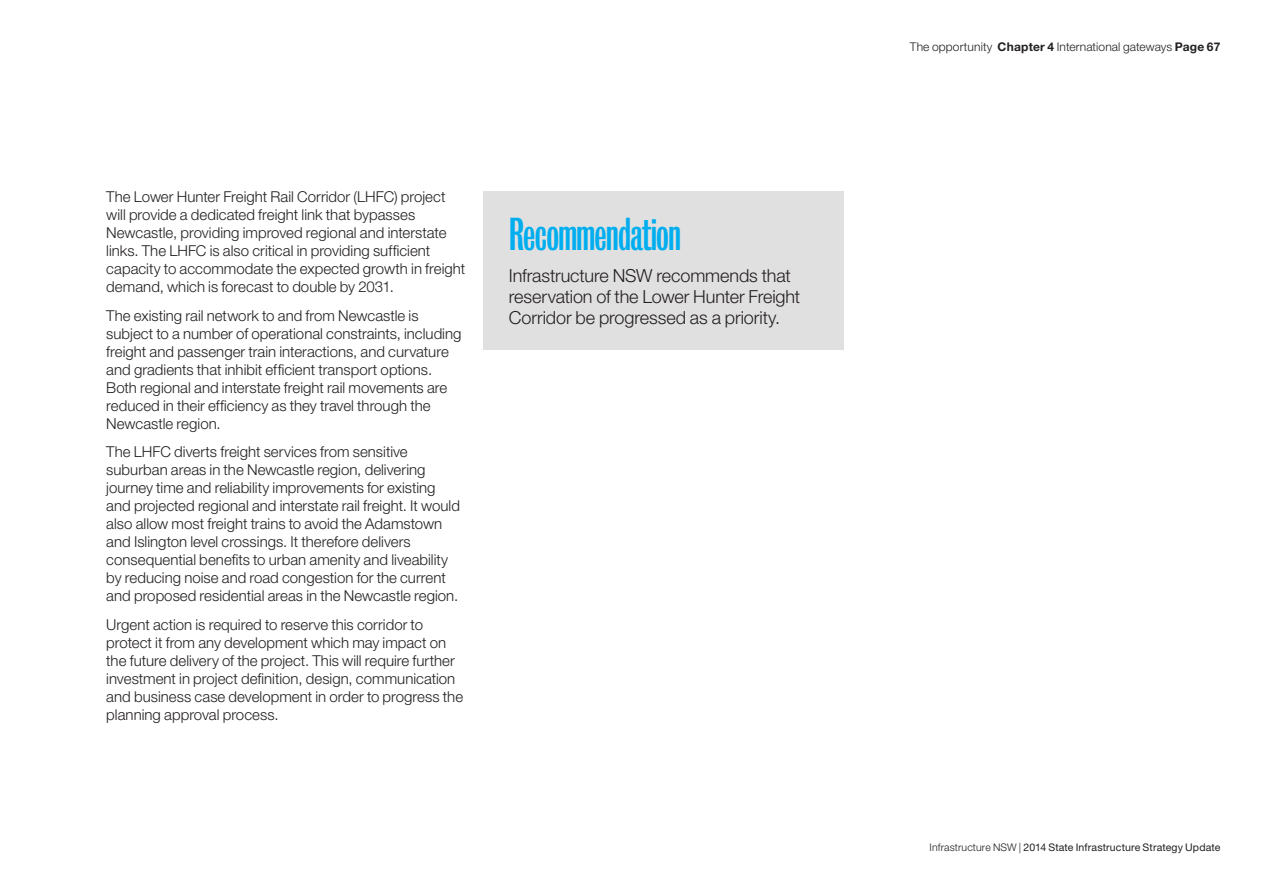
<style>
.page{position:relative;width:1263px;height:893px;background:#fff}
.page>*{position:absolute;margin:0;border:0;box-sizing:border-box;transform-origin:0 0}
.t1{font:42px "Bureau Grotesque One Three";letter-spacing:-.015em;color:#00aeef}
.t2{font:300 18px/21px "Helvetica Neue LT Std";letter-spacing:-.005em;color:#231f20}
.t3{font:300 15px/18px "Helvetica Neue LT Std";color:#231f20}
.t4{font:300 12px "Helvetica Neue LT Std";letter-spacing:.01em;color:#231f20}
.t5{font:10.5px "Helvetica Neue LT Std";letter-spacing:.015em;color:#231f20}
.s1{font-weight:700}
.s2{font-weight:300}
</style>
<div class="page">
<div style="left:483px;top:191px;width:360px;height:159px;background:#e1e0e1"></div>
<p class="t3" style="left:106px;top:187px;width:361px">The Lower Hunter Freight Rail Corridor (LHFC) project will provide a dedicated freight link that bypasses Newcastle, providing improved regional and interstate links. The LHFC is also critical in providing sufficient capacity to accommodate the expected growth in freight demand, which is forecast to double by 2031.</p>
<p class="t3" style="left:106px;top:306px;width:357px">The existing rail network to and from Newcastle is subject to a number of operational constraints, including freight and passenger train interactions, and curvature and gradients that inhibit efficient transport options.<br>Both regional and interstate freight rail movements are reduced in their efficiency as they travel through the Newcastle region.</p>
<p class="t3" style="left:106px;top:443px;width:355px">The LHFC diverts freight services from sensitive suburban areas in the Newcastle region, delivering journey time and reliability improvements for existing and projected regional and interstate rail freight. It would also allow most freight trains to avoid the Adamstown and Islington level crossings. It therefore delivers consequential benefits to urban amenity and liveability by reducing noise and road congestion for the current and proposed residential areas in the Newcastle region.</p>
<p class="t3" style="left:106px;top:615px;width:358px">Urgent action is required to reserve this corridor to protect it from any development which may impact on the future delivery of the project. This will require further investment in project definition, design, communication and business case development in order to progress the planning approval process.</p>
<h1 class="t1" style="left:509px;top:211px;width:173px">Recommendation</h1>
<p class="t2" style="left:509px;top:265px;width:293px">Infrastructure NSW recommends that reservation of the Lower Hunter Freight<br>Corridor be progressed as a priority.</p>
<p class="t4" style="left:910px;top:39px;width:312px">The opportunity <span class="s1">Chapter 4</span> International gateways <span class="s1">Page 67</span></p>
<p class="t5" style="left:929px;top:841px;width:292px"><span class="s2">Infrastructure NSW |</span> 2014 State Infrastructure Strategy Update</p>
</div>
